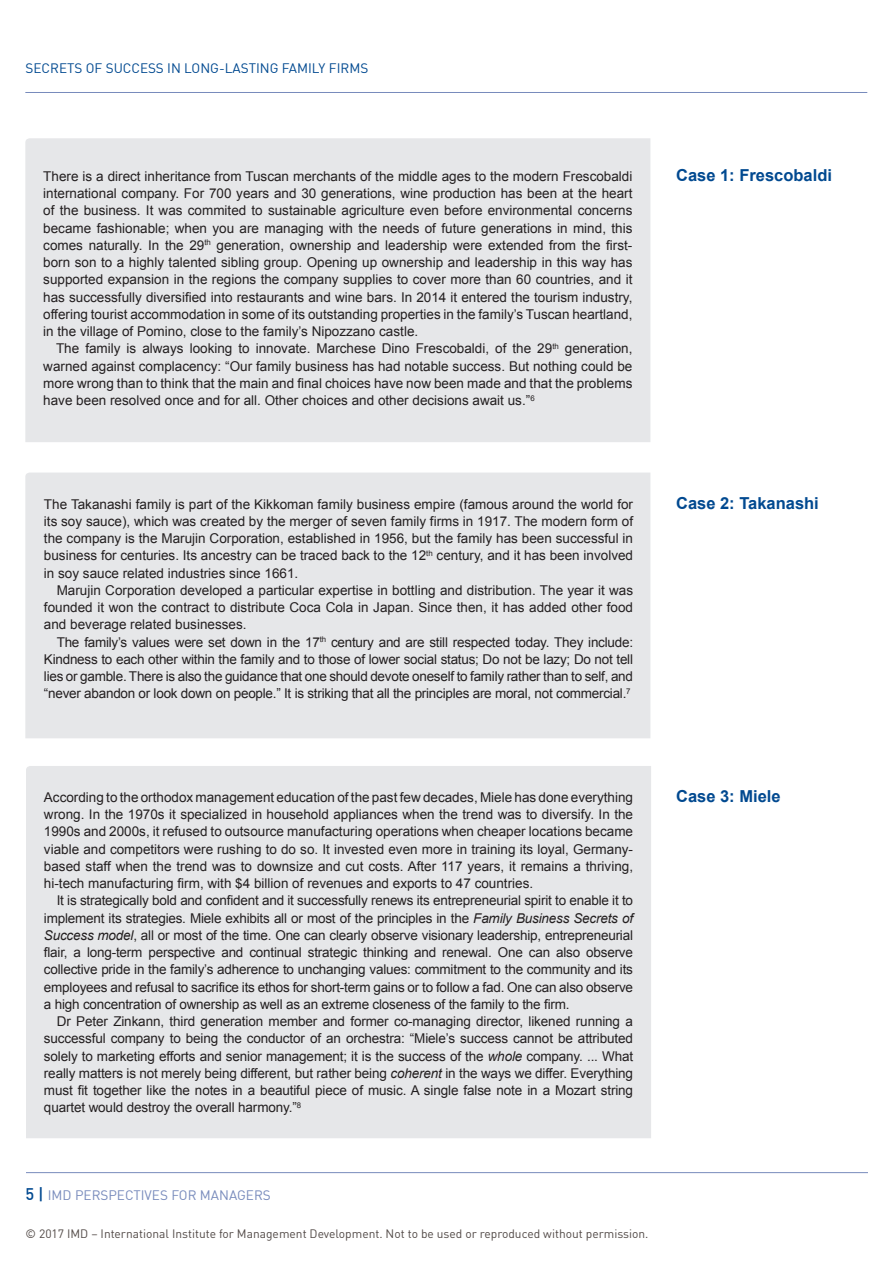
<style>
.page{position:relative;width:893px;height:1263px;background:#fff}
.page>*{position:absolute;margin:0;border:0;box-sizing:border-box;transform-origin:0 0}
.C_heading{font:700 16.5px "Arial";color:#014990}
.Text{font:13.5px/17.2px "Arial";letter-spacing:-.01em;color:#231f20;text-align:justify}
.Text_first_line_afte{font:13.5px/17.2px "Arial";color:#231f20;text-align:justify}
.Header_title{font:13.5px "DIN";color:#014990}
.t1{font:13.5px "DIN";color:#788bbc}
.t2{font:12px "DIN";color:#524a47}
.s1{font-style:italic}
.s2{font-weight:500;font-size:16.5px;color:#014990}
</style>
<div class="page">
<hr style="left:25px;top:92px;width:842px;height:1px;background:#788bbc">
<hr style="left:26px;top:1172px;width:842px;height:1px;background:#788bbc">
<div style="left:25px;top:138px;width:625px;height:304px;background:#e6e7e9"></div>
<div style="left:25px;top:473px;width:625px;height:265px;background:#e6e7e9"></div>
<div style="left:26px;top:766px;width:625px;height:372px;background:#e6e7e9"></div>
<p class="Header_title" style="left:26px;top:60px;width:344px">SECRETS OF SUCCESS IN LONG-LASTING FAMILY FIRMS</p>
<p class="Text_first_line_afte" style="left:43px;top:168px;width:591px">There is a direct inheritance from Tuscan merchants of the middle ages to the modern Frescobaldi international company. For 700 years and 30 generations, wine production has been at the heart of the business. It was commited to sustainable agriculture even before environmental concerns became fashionable; when you are managing with the needs of future generations in mind, this comes naturally. In the 29<sup>th</sup> generation, ownership and leadership were extended from the first&shy;born son to a highly talented sibling group. Opening up ownership and leadership in this way has supported expansion in the regions the company supplies to cover more than 60 countries, and it has successfully diversified into restaurants and wine bars. In 2014 it entered the tourism industry, offering tourist accommodation in some of its outstanding properties in the family’s Tuscan heartland, in the village of Pomino, close to the family’s Nipozzano castle.</p>
<p class="Text" style="left:43px;top:340px;width:591px;text-indent:13px">The family is always looking to innovate. Marchese Dino Frescobaldi, of the 29<sup>th</sup> generation, warned against complacency: “Our family business has had notable success. But nothing could be more wrong than to think that the main and final choices have now been made and that the problems have been resolved once and for all. Other choices and other decisions await us.”<sup>6</sup></p>
<p class="C_heading" style="left:676px;top:164px;width:157px">Case 1: Frescobaldi</p>
<p class="Text_first_line_afte" style="left:44px;top:495px;width:591px">The Takanashi family is part of the Kikkoman family business empire (famous around the world for its soy sauce), which was created by the merger of seven family firms in 1917. The modern form of the company is the Marujin Corporation, established in 1956, but the family has been successful in business for centuries. Its ancestry can be traced back to the 12<sup>th</sup> century, and it has been involved in soy sauce related industries since 1661.</p>
<p class="Text" style="left:44px;top:582px;width:591px;text-indent:13px">Marujin Corporation developed a particular expertise in bottling and distribution. The year it was founded it won the contract to distribute Coca Cola in Japan. Since then, it has added other food and beverage related businesses.</p>
<p class="Text" style="left:44px;top:633px;width:591px;text-indent:13px">The family’s values were set down in the 17<sup>th</sup> century and are still respected today. They include:<br>Kindness to each other within the family and to those of lower social status; Do not be lazy; Do not tell lies or gamble. There is also the guidance that one should devote oneself to family rather than to self, and “never abandon or look down on people.” It is striking that all the principles are moral, not commercial.<sup>7</sup></p>
<p class="C_heading" style="left:676px;top:492px;width:144px">Case 2: Takanashi</p>
<p class="Text_first_line_afte" style="left:44px;top:789px;width:591px">According to the orthodox management education of the past few decades, Miele has done everything wrong. In the 1970s it specialized in household appliances when the trend was to diversify. In the 1990s and 2000s, it refused to outsource manufacturing operations when cheaper locations became viable and competitors were rushing to do so. It invested even more in training its loyal, Germany&shy;based staff when the trend was to downsize and cut costs. After 117 years, it remains a thriving, hi-tech manufacturing firm, with $4 billion of revenues and exports to 47 countries.</p>
<p class="Text" style="left:44px;top:892px;width:591px;text-indent:13px">It is strategically bold and confident and it successfully renews its entrepreneurial spirit to enable it to implement its strategies. Miele exhibits all or most of the principles in the <span class="s1">Family Business Secrets of Success model</span>, all or most of the time. One can clearly observe visionary leadership, entrepreneurial flair, a long-term perspective and continual strategic thinking and renewal. One can also observe collective pride in the family’s adherence to unchanging values: commitment to the community and its employees and refusal to sacrifice its ethos for short-term gains or to follow a fad. One can also observe a high concentration of ownership as well as an extreme closeness of the family to the firm.</p>
<p class="Text" style="left:44px;top:1013px;width:591px;text-indent:13px">Dr Peter Zinkann, third generation member and former co-managing director, likened running a successful company to being the conductor of an orchestra: “Miele’s success cannot be attributed solely to marketing efforts and senior management; it is the success of the <span class="s1">whole</span> company. ... What really matters is not merely being different, but rather being <span class="s1">coherent</span> in the ways we differ. Everything must fit together like the notes in a beautiful piece of music. A single false note in a Mozart string quartet would destroy the overall harmony.”<sup>8</sup></p>
<p class="t1" style="left:26px;top:1187px;width:247px"><span class="s2">5 |</span> IMD PERSPECTIVES FOR MANAGERS</p>
<p class="t2" style="left:26px;top:1226px;width:624px">© 2017 IMD – International Institute for Management Development. Not to be used or reproduced without permission.</p>
<p class="C_heading" style="left:676px;top:785px;width:106px">Case 3: Miele</p>
</div>
